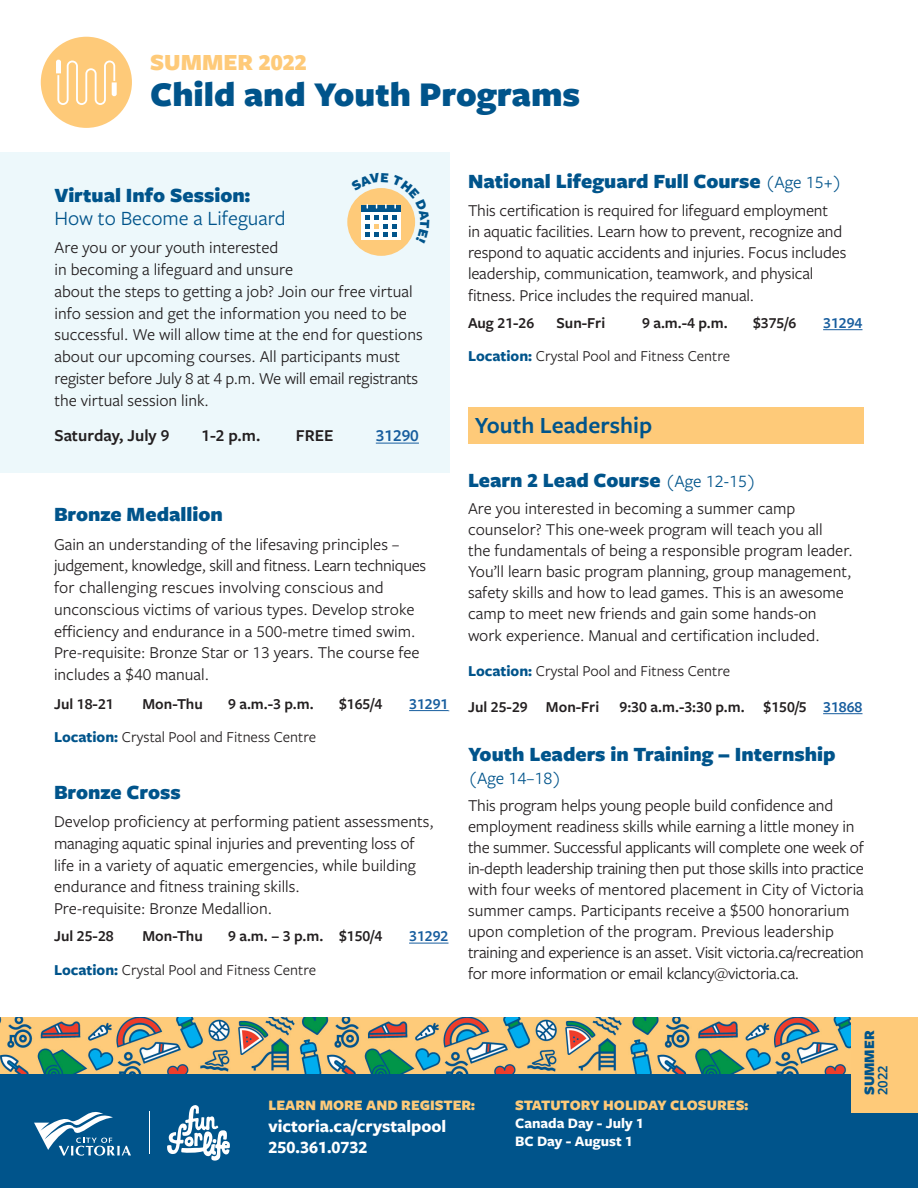
<style>
.page{position:relative;width:918px;height:1188px;background:#fff}
.page>*{position:absolute;margin:0;border:0;box-sizing:border-box;transform-origin:0 0}
.t1{font:900 36px "Freight Sans Pro";color:#00548b}
.Section_Titles{font:600 24px "Freight Sans Pro";color:#00548b}
.t2{font:900 24px "Freight Sans Pro";color:#feca79}
.Program_title{font:900 21px "Freight Sans Pro";color:#00548b}
.Program_title-2{font:21px/22.5px "Freight Sans Pro";color:#00548b}
.t3{font:700 18px/21.6px "Freight Sans Pro";color:#fff}
.Program_title-3{font:18px "Freight Sans Pro";color:#00548b}
.Body_copy{font:17.25px/21.8px "Freight Sans Pro";color:#231f20}
.VIRTUAL_INFO_SESSION{font:600 17.25px "Freight Sans Pro";color:#231f20}
.VIRTUAL_INFO_SESSION-2{font:600 17.25px "Freight Sans Pro";color:#175d9e}
.location___instructo{font:15.75px "Freight Sans Pro";color:#231f20}
.dates_time_days_cost{font:600 15.75px "Freight Sans Pro";color:#231f20}
.dates_time_days_cost-2{font:600 15.75px "Freight Sans Pro";color:#175d9e}
.t4{font:900 15px "Freight Sans Pro";color:#feca79}
.t5{font:700 15px/18px "Freight Sans Pro";color:#fff}
.t6{font:900 15px "Freight Sans Pro";color:#00548b}
.t7{font:600 15px "Freight Sans Pro";color:#00548b}
.s1{font-weight:900}
.s2{font-weight:700;color:#00548b}
.s3{font-weight:400;font-size:18px}
.s4{color:#175d9e}
</style>
<div class="page">
<div style="left:0;top:1074px;width:918px;height:114px;background:#00548b"></div>
<hr style="left:149px;top:1111px;width:1px;height:43px;background:#fff">
<svg style="left:167px;top:1105px;width:63px;height:56px"></svg>
<svg style="left:34px;top:1111px;width:97px;height:45px"></svg>
<div style="left:41px;top:37px;width:91px;height:91px;background:#feca79;border-radius:50%"></div>
<svg style="left:56px;top:60px;width:61px;height:45px"></svg>
<img style="left:0;top:1018px;width:851px;height:56px">
<div style="left:851px;top:1018px;width:67px;height:95px;background:#feca79"></div>
<hr style="left:409px;top:710px;width:39px;height:1px;background:#175d9e">
<hr style="left:409px;top:943px;width:39px;height:1px;background:#175d9e">
<hr style="left:823px;top:329px;width:39px;height:1px;background:#175d9e">
<div style="left:468px;top:407px;width:396px;height:36px;background:#feca79"></div>
<hr style="left:823px;top:713px;width:39px;height:1px;background:#175d9e">
<div style="left:0;top:152px;width:450px;height:321px;background:#edf8fb"></div>
<hr style="left:376px;top:443px;width:43px;height:1px;background:#175d9e">
<div style="left:347px;top:188px;width:68px;height:68px;background:#feca79;border-radius:50%"></div>
<svg style="left:351px;top:188px;width:65px;height:56px"></svg>
<h2 class="t2" style="left:150px;top:46px;width:158px">SUMMER 2022</h2>
<h1 class="t1" style="left:150px;top:69px;width:432px">Child and Youth Programs</h1>
<p class="Program_title-2" style="left:54px;top:183px;width:233px"><span class="s1">Virtual Info Session:<br></span>How to Become a Lifeguard</p>
<p class="Body_copy" style="left:54px;top:236px;width:370px">Are you or your youth interested<br>in becoming a lifeguard and unsure<br>about the steps to getting a job? Join our free virtual info session and get the information you need to be successful. We will allow time at the end for questions about our upcoming courses. All participants must register before July 8 at 4 p.m. We will email registrants the virtual session link.</p>
<p class="VIRTUAL_INFO_SESSION" style="left:54px;top:423px;width:116px">Saturday, July 9</p>
<p class="VIRTUAL_INFO_SESSION" style="left:201px;top:423px;width:60px">1-2 p.m.</p>
<p class="VIRTUAL_INFO_SESSION" style="left:296px;top:423px;width:39px">FREE</p>
<p class="VIRTUAL_INFO_SESSION-2" style="left:376px;top:423px;width:45px">31290</p>
<p class="Program_title" style="left:54px;top:500px;width:170px">Bronze Medallion</p>
<p class="Body_copy" style="left:54px;top:532px;width:374px">Gain an understanding of the lifesaving principles – judgement, knowledge, skill and fitness. Learn techniques for challenging rescues involving conscious and unconscious victims of various types. Develop stroke efficiency and endurance in a 500-metre timed swim.<br>Pre-requisite: Bronze Star or 13 years. The course fee includes a $40 manual.</p>
<p class="dates_time_days_cost" style="left:54px;top:693px;width:61px">Jul 18-21</p>
<p class="dates_time_days_cost" style="left:142px;top:693px;width:62px">Mon-Thu</p>
<p class="dates_time_days_cost" style="left:228px;top:693px;width:87px">9 a.m.-3 p.m.</p>
<p class="dates_time_days_cost" style="left:339px;top:693px;width:45px">$165/4</p>
<p class="dates_time_days_cost-2" style="left:409px;top:693px;width:41px">31291</p>
<p class="location___instructo" style="left:54px;top:727px;width:264px"><span class="s2">Location:</span> Crystal Pool and Fitness Centre</p>
<p class="Program_title" style="left:54px;top:777px;width:128px">Bronze Cross</p>
<p class="Body_copy" style="left:54px;top:810px;width:381px">Develop proficiency at performing patient assessments, managing aquatic spinal injuries and preventing loss of life in a variety of aquatic emergencies, while building endurance and fitness training skills.<br>Pre-requisite: Bronze Medallion.</p>
<p class="dates_time_days_cost" style="left:54px;top:925px;width:61px">Jul 25-28</p>
<p class="dates_time_days_cost" style="left:142px;top:925px;width:62px">Mon-Thu</p>
<p class="dates_time_days_cost" style="left:228px;top:925px;width:156px">9 a.m. – 3 p.m. $150/4</p>
<p class="dates_time_days_cost-2" style="left:409px;top:925px;width:41px">31292</p>
<p class="location___instructo" style="left:54px;top:959px;width:264px"><span class="s2">Location:</span> Crystal Pool and Fitness Centre</p>
<p class="Program_title" style="left:468px;top:167px;width:375px">National Lifeguard Full Course <span class="s3">(Age 15+)</span></p>
<p class="Body_copy" style="left:468px;top:199px;width:380px;line-height:21.1px">This certification is required for lifeguard employment<br>in aquatic facilities. Learn how to prevent, recognize and respond to aquatic accidents and injuries. Focus includes leadership, communication, teamwork, and physical fitness. Price includes the required manual.</p>
<p class="dates_time_days_cost" style="left:468px;top:312px;width:68px">Aug 21-26</p>
<p class="dates_time_days_cost" style="left:556px;top:312px;width:50px">Sun-Fri</p>
<p class="dates_time_days_cost" style="left:642px;top:312px;width:87px">9 a.m.-4 p.m.</p>
<p class="dates_time_days_cost" style="left:753px;top:312px;width:45px">$375/6</p>
<p class="dates_time_days_cost-2" style="left:823px;top:312px;width:41px">31294</p>
<p class="location___instructo" style="left:468px;top:346px;width:264px"><span class="s2">Location:</span> Crystal Pool and Fitness Centre</p>
<p class="Section_Titles" style="left:475px;top:409px;width:179px">Youth Leadership</p>
<p class="Program_title" style="left:468px;top:465px;width:290px">Learn 2 Lead Course <span class="s3">(Age 12-15)</span></p>
<p class="Body_copy" style="left:468px;top:497px;width:386px;line-height:21.1px">Are you interested in becoming a summer camp counselor? This one-week program will teach you all<br>the fundamentals of being a responsible program leader.<br>You’ll learn basic program planning, group management, safety skills and how to lead games. This is an awesome camp to meet new friends and gain some hands-on work experience. Manual and certification included.</p>
<p class="location___instructo" style="left:468px;top:661px;width:264px"><span class="s2">Location:</span> Crystal Pool and Fitness Centre</p>
<p class="dates_time_days_cost" style="left:468px;top:696px;width:133px">Jul 25-29 Mon-Fri</p>
<p class="dates_time_days_cost" style="left:619px;top:696px;width:245px">9:30 a.m.-3:30 p.m. $150/5 <span class="s4">31868</span></p>
<p class="Program_title" style="left:468px;top:740px;width:369px">Youth Leaders in Training – Internship</p>
<p class="Program_title-3" style="left:468px;top:766px;width:95px">(Age 14–18)</p>
<p class="Body_copy" style="left:468px;top:795px;width:398px;line-height:21px">This program helps young people build confidence and employment readiness skills while earning a little money in the summer. Successful applicants will complete one week of in-depth leadership training then put those skills into practice with four weeks of mentored placement in City of Victoria summer camps. Participants receive a $500 honorarium upon completion of the program. Previous leadership training and experience is an asset. Visit victoria.ca/recreation for more information or email kclancy@victoria.ca.</p>
<p class="t6" style="left:859px;top:1095px;width:66px;rotate:-90deg">SUMMER</p>
<p class="t7" style="left:873px;top:1095px;width:32px;rotate:-90deg">2022</p>
<p class="t4" style="left:269px;top:1095px;width:208px">LEARN MORE AND REGISTER:</p>
<p class="t3" style="left:269px;top:1114px;width:179px">victoria.ca/crystalpool<br>250.361.0732</p>
<p class="t4" style="left:515px;top:1095px;width:235px">STATUTORY HOLIDAY CLOSURES:</p>
<p class="t5" style="left:515px;top:1114px;width:130px">Canada Day - July 1<br>BC Day - August 1</p>
</div>
